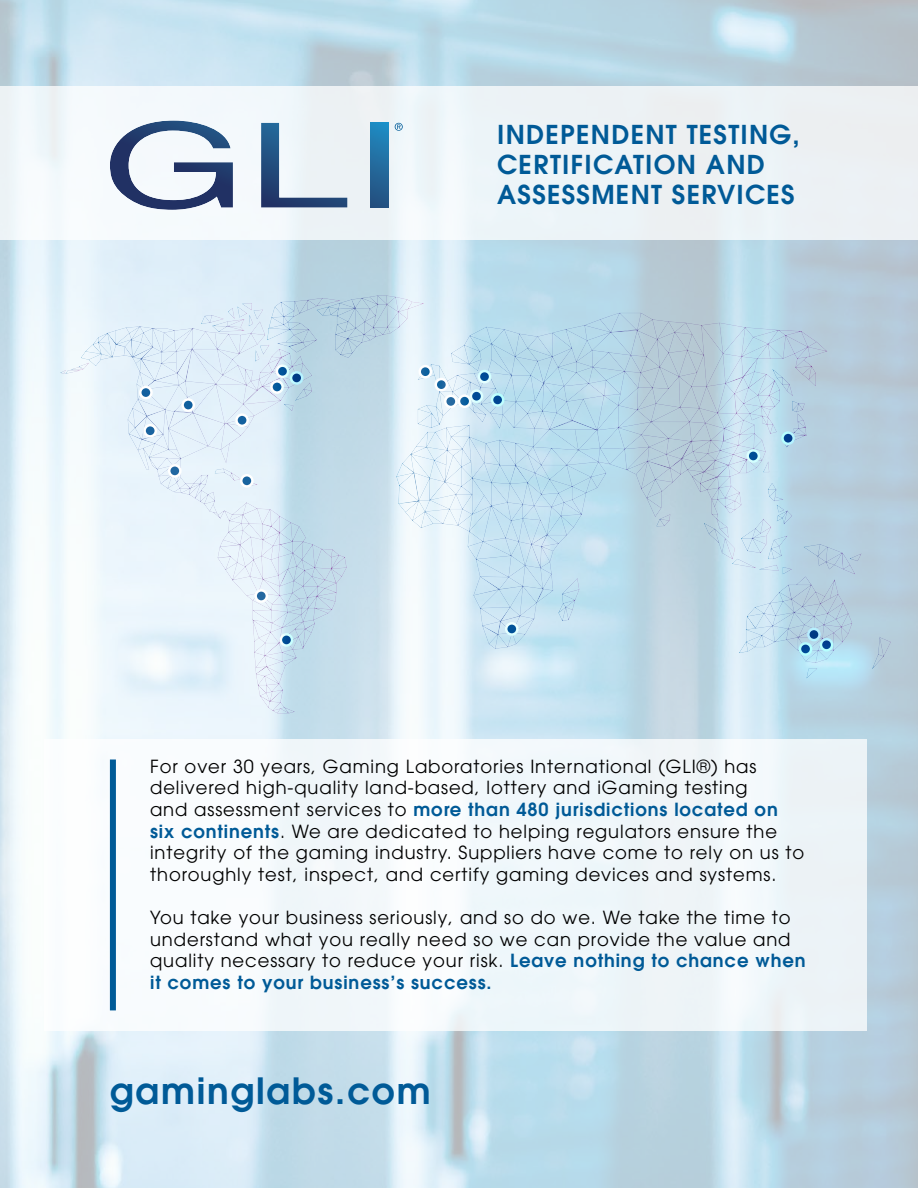
<style>
.page{position:relative;width:918px;height:1188px;background:#fff}
.page>*{position:absolute;margin:0;border:0;box-sizing:border-box;transform-origin:0 0}
.t1{font:600 36px "ITC Avant Garde Std";letter-spacing:.05em;color:#005a97}
.t2{font:600 25.95px/30.5px "ITC Avant Garde Std";letter-spacing:.05em;color:#005a97}
.t3{font:18px/21.6px "ITC Avant Garde Std";letter-spacing:.05em;color:#000}
.s1{font-weight:600;color:#005a97}
</style>
<div class="page">
<img style="left:0;top:0;width:918px;height:1188px">
<div style="left:44px;top:740px;width:823px;height:291px;background:#f2f8fb"></div>
<div style="left:0;top:86px;width:918px;height:154px;background:#ecf3f7"></div>
<div style="left:110px;top:760px;width:6px;height:250px;background:#005a97"></div>
<svg style="left:872px;top:636px;width:19px;height:34px"></svg>
<svg style="left:396px;top:313px;width:223px;height:336px;background:#cae4f2"></svg>
<svg style="left:772px;top:369px;width:36px;height:79px;background:#b5d2e3"></svg>
<svg style="left:763px;top:461px;width:6px;height:11px"></svg>
<svg style="left:656px;top:514px;width:14px;height:12px"></svg>
<svg style="left:704px;top:483px;width:158px;height:196px;background:#bfd9e8"></svg>
<svg style="left:558px;top:578px;width:22px;height:43px"></svg>
<svg style="left:60px;top:363px;width:21px;height:11px"></svg>
<svg style="left:201px;top:295px;width:223px;height:67px;background:#c8deeb"></svg>
<svg style="left:81px;top:326px;width:256px;height:388px;background:#ddecf6"></svg>
<svg style="left:139px;top:386px;width:14px;height:13px"></svg>
<svg style="left:142px;top:388px;width:8px;height:9px"></svg>
<div style="left:143px;top:424px;width:14px;height:14px;background:#fff;border-radius:50%"></div>
<svg style="left:146px;top:426px;width:9px;height:9px"></svg>
<svg style="left:181px;top:398px;width:14px;height:14px"></svg>
<div style="left:184px;top:401px;width:9px;height:8px;background:#105f9e;border-radius:50%"></div>
<svg style="left:270px;top:380px;width:14px;height:14px"></svg>
<div style="left:273px;top:383px;width:8px;height:8px;background:#045a9c;border-radius:50%"></div>
<svg style="left:276px;top:364px;width:13px;height:14px"></svg>
<svg style="left:278px;top:367px;width:9px;height:9px"></svg>
<svg style="left:290px;top:371px;width:13px;height:14px"></svg>
<div style="left:292px;top:374px;width:9px;height:8px;background:#003b86;border-radius:50%"></div>
<svg style="left:235px;top:413px;width:14px;height:14px"></svg>
<div style="left:238px;top:416px;width:8px;height:9px;background:#14619f;border-radius:50%"></div>
<svg style="left:168px;top:464px;width:14px;height:14px"></svg>
<div style="left:170px;top:467px;width:9px;height:8px;background:#2066a0;border-radius:50%"></div>
<div style="left:240px;top:474px;width:14px;height:14px;background:#fff;border-radius:50%"></div>
<svg style="left:242px;top:476px;width:9px;height:9px"></svg>
<svg style="left:280px;top:633px;width:13px;height:14px"></svg>
<svg style="left:282px;top:636px;width:9px;height:8px"></svg>
<svg style="left:254px;top:589px;width:14px;height:14px"></svg>
<div style="left:257px;top:592px;width:9px;height:8px;background:#2368a0;border-radius:50%"></div>
<svg style="left:505px;top:622px;width:14px;height:14px"></svg>
<div style="left:507px;top:625px;width:9px;height:8px;background:#005299;border-radius:50%"></div>
<div style="left:418px;top:365px;width:14px;height:14px;background:#fff;border-radius:50%"></div>
<svg style="left:421px;top:367px;width:9px;height:9px"></svg>
<div style="left:435px;top:378px;width:13px;height:13px;background:#fff;border-radius:50%"></div>
<svg style="left:437px;top:380px;width:9px;height:9px"></svg>
<div style="left:444px;top:395px;width:14px;height:13px;background:#fff;border-radius:50%"></div>
<svg style="left:446px;top:397px;width:9px;height:9px"></svg>
<div style="left:458px;top:394px;width:13px;height:14px;background:#fff;border-radius:50%"></div>
<svg style="left:460px;top:397px;width:9px;height:9px"></svg>
<svg style="left:470px;top:389px;width:13px;height:14px"></svg>
<svg style="left:472px;top:392px;width:9px;height:9px"></svg>
<svg style="left:478px;top:370px;width:13px;height:14px"></svg>
<svg style="left:480px;top:372px;width:9px;height:9px"></svg>
<svg style="left:491px;top:393px;width:13px;height:14px"></svg>
<svg style="left:493px;top:396px;width:9px;height:8px"></svg>
<svg style="left:781px;top:431px;width:14px;height:14px"></svg>
<div style="left:784px;top:434px;width:8px;height:9px;background:#003c8d;border-radius:50%"></div>
<svg style="left:746px;top:449px;width:14px;height:14px"></svg>
<div style="left:749px;top:452px;width:9px;height:8px;background:#004d96;border-radius:50%"></div>
<svg style="left:807px;top:628px;width:14px;height:13px"></svg>
<div style="left:810px;top:630px;width:8px;height:9px;background:#003e7e;border-radius:50%"></div>
<svg style="left:820px;top:638px;width:13px;height:14px"></svg>
<svg style="left:822px;top:640px;width:9px;height:9px"></svg>
<svg style="left:799px;top:642px;width:13px;height:14px"></svg>
<svg style="left:801px;top:645px;width:9px;height:8px"></svg>
<svg style="left:110px;top:120px;width:123px;height:90px"></svg>
<svg style="left:261px;top:123px;width:87px;height:85px"></svg>
<div style="left:370px;top:123px;width:18px;height:85px;background:linear-gradient(to bottom,#1f8cc3,#254d7c)"></div>
<svg style="left:395px;top:123px;width:8px;height:8px"></svg>
<h2 class="t2" style="left:497px;top:122px;width:304px">INDEPENDENT TESTING,<br>CERTIFICATION AND<br>ASSESSMENT SERVICES</h2>
<p class="t3" style="left:150px;top:757px;width:656px">For over 30 years, Gaming Laboratories International (GLI®) has delivered high-quality land-based, lottery and iGaming testing<br>and assessment services to <span class="s1">more than 480 jurisdictions located on six continents</span>. We are dedicated to helping regulators ensure the integrity of the gaming industry. Suppliers have come to rely on us to thoroughly test, inspect, and certify gaming devices and systems.</p>
<p class="t3" style="left:150px;top:908px;width:657px">You take your business seriously, and so do we. We take the time to understand what you really need so we can provide the value and quality necessary to reduce your risk. <span class="s1">Leave nothing to chance when it comes to your business’s success.</span></p>
<h1 class="t1" style="left:110px;top:1077px;width:322px">gaminglabs.com</h1>
</div>
